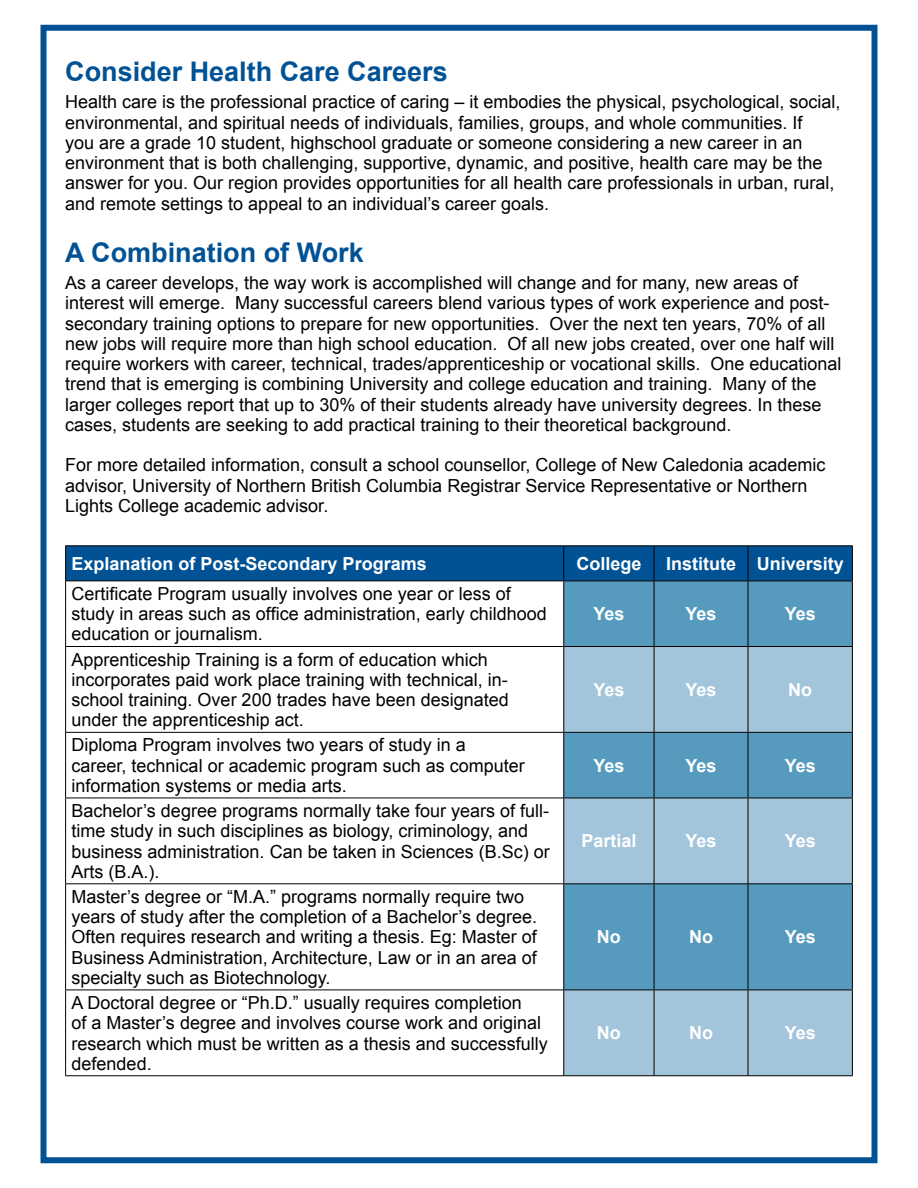
<style>
.page{position:relative;width:918px;height:1188px;background:#fff}
.page>*{position:absolute;margin:0;border:0;box-sizing:border-box;transform-origin:0 0}
.t1{font:700 27px "Arial";color:#005295}
.t2{font:18px/20.2px "Arial";color:#000}
.t3{font:700 18px "Arial";color:#fff}
</style>
<div class="page">
<div style="left:66px;top:546px;width:786px;height:35px;background:#005295"></div>
<div style="left:564px;top:582px;width:288px;height:64px;background:#569bbe"></div>
<svg style="left:564px;top:647px;width:288px;height:428px;background:#82b2cd"></svg>
<hr style="left:65px;top:545px;width:499px;height:1px;background:#000">
<hr style="left:65px;top:546px;width:1px;height:35px;background:#000">
<hr style="left:564px;top:545px;width:90px;height:1px;background:#000">
<hr style="left:563px;top:546px;width:1px;height:35px;background:#000">
<hr style="left:654px;top:545px;width:94px;height:1px;background:#000">
<hr style="left:654px;top:546px;width:1px;height:35px;background:#000">
<hr style="left:748px;top:545px;width:105px;height:1px;background:#000">
<hr style="left:748px;top:546px;width:1px;height:35px;background:#000">
<hr style="left:852px;top:546px;width:1px;height:35px;background:#000">
<hr style="left:65px;top:581px;width:499px;height:1px;background:#000">
<hr style="left:65px;top:581px;width:1px;height:65px;background:#000">
<hr style="left:564px;top:581px;width:90px;height:1px;background:#000">
<hr style="left:563px;top:581px;width:1px;height:65px;background:#000">
<hr style="left:654px;top:581px;width:94px;height:1px;background:#000">
<hr style="left:654px;top:581px;width:1px;height:65px;background:#000">
<hr style="left:748px;top:581px;width:105px;height:1px;background:#000">
<hr style="left:748px;top:581px;width:1px;height:65px;background:#000">
<hr style="left:852px;top:581px;width:1px;height:65px;background:#000">
<hr style="left:65px;top:646px;width:499px;height:1px;background:#000">
<hr style="left:65px;top:647px;width:1px;height:85px;background:#000">
<hr style="left:564px;top:646px;width:90px;height:1px;background:#000">
<hr style="left:563px;top:647px;width:1px;height:85px;background:#000">
<hr style="left:654px;top:646px;width:94px;height:1px;background:#000">
<hr style="left:654px;top:647px;width:1px;height:85px;background:#000">
<hr style="left:748px;top:646px;width:105px;height:1px;background:#000">
<hr style="left:748px;top:647px;width:1px;height:85px;background:#000">
<hr style="left:852px;top:647px;width:1px;height:85px;background:#000">
<hr style="left:65px;top:732px;width:499px;height:1px;background:#000">
<hr style="left:65px;top:733px;width:1px;height:65px;background:#000">
<hr style="left:564px;top:732px;width:90px;height:1px;background:#000">
<hr style="left:563px;top:733px;width:1px;height:65px;background:#000">
<hr style="left:654px;top:732px;width:94px;height:1px;background:#000">
<hr style="left:654px;top:733px;width:1px;height:65px;background:#000">
<hr style="left:748px;top:732px;width:105px;height:1px;background:#000">
<hr style="left:748px;top:733px;width:1px;height:65px;background:#000">
<hr style="left:852px;top:733px;width:1px;height:65px;background:#000">
<hr style="left:65px;top:798px;width:499px;height:1px;background:#000">
<hr style="left:65px;top:798px;width:1px;height:85px;background:#000">
<hr style="left:564px;top:798px;width:90px;height:1px;background:#000">
<hr style="left:563px;top:798px;width:1px;height:85px;background:#000">
<hr style="left:654px;top:798px;width:94px;height:1px;background:#000">
<hr style="left:654px;top:798px;width:1px;height:85px;background:#000">
<hr style="left:748px;top:798px;width:105px;height:1px;background:#000">
<hr style="left:748px;top:798px;width:1px;height:85px;background:#000">
<hr style="left:852px;top:798px;width:1px;height:85px;background:#000">
<hr style="left:65px;top:883px;width:499px;height:1px;background:#000">
<hr style="left:65px;top:884px;width:1px;height:106px;background:#000">
<hr style="left:564px;top:883px;width:90px;height:1px;background:#000">
<hr style="left:563px;top:884px;width:1px;height:106px;background:#000">
<hr style="left:654px;top:883px;width:94px;height:1px;background:#000">
<hr style="left:654px;top:884px;width:1px;height:106px;background:#000">
<hr style="left:748px;top:883px;width:105px;height:1px;background:#000">
<hr style="left:748px;top:884px;width:1px;height:106px;background:#000">
<hr style="left:852px;top:884px;width:1px;height:106px;background:#000">
<hr style="left:65px;top:990px;width:499px;height:1px;background:#000">
<hr style="left:65px;top:990px;width:1px;height:85px;background:#000">
<hr style="left:564px;top:990px;width:90px;height:1px;background:#000">
<hr style="left:563px;top:990px;width:1px;height:85px;background:#000">
<hr style="left:654px;top:990px;width:94px;height:1px;background:#000">
<hr style="left:654px;top:990px;width:1px;height:85px;background:#000">
<hr style="left:748px;top:990px;width:105px;height:1px;background:#000">
<hr style="left:748px;top:990px;width:1px;height:85px;background:#000">
<hr style="left:852px;top:990px;width:1px;height:85px;background:#000">
<hr style="left:65px;top:1075px;width:499px;height:1px;background:#000">
<hr style="left:564px;top:1075px;width:90px;height:1px;background:#000">
<hr style="left:654px;top:1075px;width:94px;height:1px;background:#000">
<hr style="left:748px;top:1075px;width:105px;height:1px;background:#000">
<div style="left:40px;top:25px;width:838px;height:1138px;border:6px solid #005295"></div>
<h1 class="t1" style="left:65px;top:54px;width:384px">Consider Health Care Careers</h1>
<p class="t2" style="left:65px;top:92px;width:777px">Health care is the professional practice of caring – it embodies the physical, psychological, social, environmental, and spiritual needs of individuals, families, groups, and whole communities. If<br>you are a grade 10 student, highschool graduate or someone considering a new career in an environment that is both challenging, supportive, dynamic, and positive, health care may be the answer for you. Our region provides opportunities for all health care professionals in urban, rural, and remote settings to appeal to an individual’s career goals.</p>
<h1 class="t1" style="left:65px;top:235px;width:300px">A Combination of Work</h1>
<p class="t2" style="left:65px;top:273px;width:778px">As a career develops, the way work is accomplished will change and for many, new areas of interest will emerge. Many successful careers blend various types of work experience and post&shy;secondary training options to prepare for new opportunities. Over the next ten years, 70% of all new jobs will require more than high school education. Of all new jobs created, over one half will require workers with career, technical, trades/apprenticeship or vocational skills. One educational trend that is emerging is combining University and college education and training. Many of the larger colleges report that up to 30% of their students already have university degrees. In these cases, students are seeking to add practical training to their theoretical background.</p>
<p class="t2" style="left:65px;top:455px;width:762px">For more detailed information, consult a school counsellor, College of New Caledonia academic advisor, University of Northern British Columbia Registrar Service Representative or Northern<br>Lights College academic advisor.</p>
<p class="t3" style="left:72px;top:552px;width:357px">Explanation of Post-Secondary Programs</p>
<p class="t3" style="left:576px;top:552px;width:67px">College</p>
<p class="t3" style="left:666px;top:552px;width:179px">Institute University</p>
<p class="t2" style="left:72px;top:584px;width:477px">Certificate Program usually involves one year or less of study in areas such as office administration, early childhood education or journalism.</p>
<p class="t3" style="left:593px;top:602px;width:33px">Yes</p>
<p class="t3" style="left:686px;top:602px;width:33px">Yes</p>
<p class="t3" style="left:785px;top:602px;width:33px">Yes</p>
<p class="t2" style="left:72px;top:649px;width:439px">Apprenticeship Training is a form of education which incorporates paid work place training with technical, in&shy;school training. Over 200 trades have been designated under the apprenticeship act.</p>
<p class="t2" style="left:72px;top:735px;width:455px">Diploma Program involves two years of study in a career, technical or academic program such as computer information systems or media arts.</p>
<p class="t2" style="left:72px;top:801px;width:480px">Bachelor’s degree programs normally take four years of full&shy;time study in such disciplines as biology, criminology, and business administration. Can be taken in Sciences (B.Sc) or Arts (B.A.).</p>
<p class="t2" style="left:72px;top:887px;width:467px">Master’s degree or “M.A.” programs normally require two years of study after the completion of a Bachelor’s degree.<br>Often requires research and writing a thesis. Eg: Master of Business Administration, Architecture, Law or in an area of specialty such as Biotechnology.</p>
<p class="t2" style="left:72px;top:993px;width:478px">A Doctoral degree or “Ph.D.” usually requires completion<br>of a Master’s degree and involves course work and original research which must be written as a thesis and successfully defended.</p>
<p class="t3" style="left:593px;top:678px;width:33px">Yes</p>
<p class="t3" style="left:686px;top:678px;width:33px">Yes</p>
<p class="t3" style="left:788px;top:678px;width:25px">No</p>
<p class="t3" style="left:593px;top:754px;width:33px">Yes</p>
<p class="t3" style="left:686px;top:754px;width:33px">Yes</p>
<p class="t3" style="left:785px;top:754px;width:33px">Yes</p>
<p class="t3" style="left:581px;top:829px;width:57px">Partial</p>
<p class="t3" style="left:686px;top:829px;width:33px">Yes</p>
<p class="t3" style="left:785px;top:829px;width:33px">Yes</p>
<p class="t3" style="left:597px;top:925px;width:25px">No</p>
<p class="t3" style="left:689px;top:925px;width:25px">No</p>
<p class="t3" style="left:785px;top:925px;width:33px">Yes</p>
<p class="t3" style="left:597px;top:1021px;width:25px">No</p>
<p class="t3" style="left:689px;top:1021px;width:25px">No</p>
<p class="t3" style="left:785px;top:1021px;width:33px">Yes</p>
</div>
